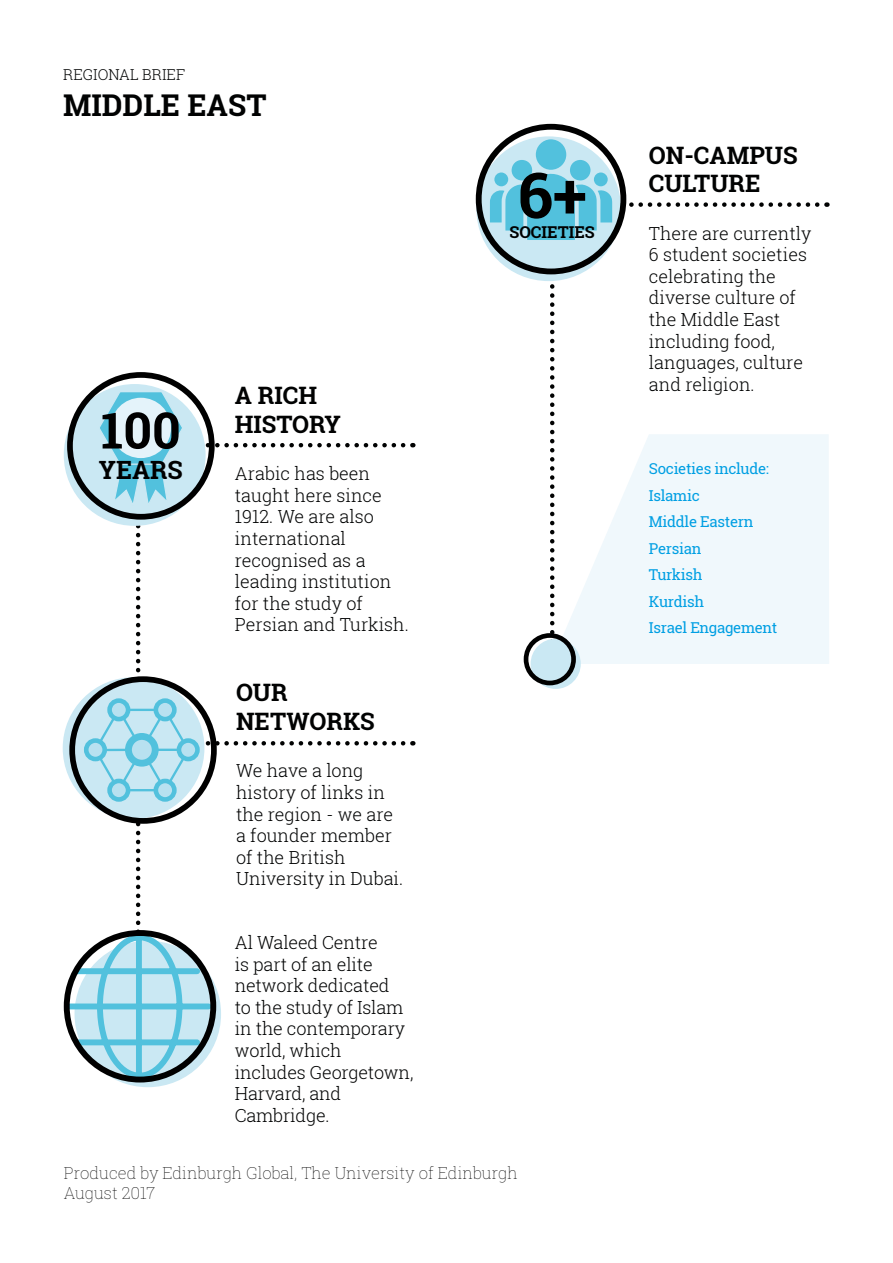
<style>
.page{position:relative;width:893px;height:1263px;background:#fff}
.page>*{position:absolute;margin:0;border:0;box-sizing:border-box;transform-origin:0 0}
.t1{font:700 63px "Roboto Slab";color:#000}
.t2{font:700 50.25px "Roboto Slab";color:#000}
.t3{font:700 30px "Roboto Slab";color:#010202}
.t4{font:700 25.2px "Roboto Slab";color:#000}
.t5{font:700 24px/28.8px "Roboto Slab";color:#010202}
.t6{font:300 18px/21.6px "Roboto Slab";color:#010202}
.t7{font:100 16.5px/19.8px "Roboto Slab";color:#000}
.t8{font:700 16.35px "Roboto Slab";color:#000}
.t9{font:15px/26.5px "Roboto Slab";letter-spacing:-.02em;color:#009fe3}
.t10{font:300 15px "Roboto Slab";color:#010202}
</style>
<div class="page">
<div style="left:579px;top:434px;width:250px;height:230px;background:#f0f8fc"></div>
<div style="left:531px;top:639px;width:50px;height:50px;background:#cae8f3;border-radius:50%"></div>
<div style="left:524px;top:633px;width:52px;height:52px;border:5px solid #000;border-radius:50%"></div>
<svg style="left:64px;top:384px;width:142px;height:142px;background:#b2cdd6"></svg>
<svg style="left:97px;top:390px;width:306px;height:305px"></svg>
<div style="left:111px;top:398px;width:60px;height:60px;background:#e4f3fa;border-radius:50%"></div>
<div style="left:67px;top:372px;width:148px;height:148px;border:6px solid #000;border-radius:50%"></div>
<svg style="left:63px;top:677px;width:141px;height:142px;background:#a1b8c1"></svg>
<div style="left:110px;top:701px;width:18px;height:18px;background:#b8e1f0;border-radius:50%"></div>
<div style="left:107px;top:698px;width:23px;height:23px;border:5px solid #52c1dd;border-radius:50%"></div>
<div style="left:156px;top:701px;width:18px;height:18px;background:#b8e1f0;border-radius:50%"></div>
<div style="left:154px;top:698px;width:23px;height:23px;border:5px solid #52c1dd;border-radius:50%"></div>
<svg style="left:64px;top:707px;width:339px;height:377px"></svg>
<div style="left:64px;top:930px;width:152px;height:152px;border:6px solid #000;border-radius:50%"></div>
<div style="left:476px;top:136px;width:145px;height:145px;background:#cae8f3;border-radius:50%"></div>
<div style="left:476px;top:124px;width:150px;height:150px;border:6px solid #000;border-radius:50%"></div>
<div style="left:536px;top:139px;width:30px;height:31px;background:#52c1dd;border-radius:50%"></div>
<svg style="left:490px;top:172px;width:327px;height:482px"></svg>
<div style="left:511px;top:160px;width:21px;height:21px;background:#52c1dd;border-radius:50%"></div>
<div style="left:570px;top:160px;width:21px;height:21px;background:#52c1dd;border-radius:50%"></div>
<div style="left:594px;top:172px;width:14px;height:14px;background:#52c1dd;border-radius:50%"></div>
<div style="left:494px;top:172px;width:14px;height:14px;background:#52c1dd;border-radius:50%"></div>
<p class="t10" style="left:63px;top:64px;width:123px">REGIONAL BRIEF</p>
<h3 class="t3" style="left:63px;top:84px;width:205px">MIDDLE EAST</h3>
<h2 class="t2" style="left:101px;top:396px;width:81px">100</h2>
<h3 class="t4" style="left:99px;top:452px;width:85px">YEARS</h3>
<h3 class="t5" style="left:235px;top:381px;width:108px">A RICH<br>HISTORY</h3>
<p class="t6" style="left:235px;top:462px;width:175px">Arabic has been taught here since<br>1912. We are also international recognised as a leading institution for the study of<br>Persian and Turkish.</p>
<h3 class="t5" style="left:236px;top:678px;width:140px">OUR<br>NETWORKS</h3>
<p class="t6" style="left:236px;top:760px;width:169px">We have a long history of links in the region - we are a founder member of the British<br>University in Dubai.</p>
<p class="t6" style="left:235px;top:931px;width:180px">Al Waleed Centre<br>is part of an elite network dedicated<br>to the study of Islam in the contemporary world, which includes Georgetown,<br>Harvard, and<br>Cambridge.</p>
<h1 class="t1" style="left:518px;top:152px;width:70px">6+</h1>
<p class="t8" style="left:509px;top:220px;width:87px">SOCIETIES</p>
<p class="t7" style="left:64px;top:1163px;width:455px">Produced by Edinburgh Global, The University of Edinburgh<br>August 2017</p>
<h3 class="t5" style="left:649px;top:140px;width:150px">ON-CAMPUS<br>CULTURE</h3>
<p class="t6" style="left:649px;top:222px;width:164px">There are currently<br>6 student societies celebrating the diverse culture of the Middle East including food, languages, culture and religion.</p>
<p class="t9" style="left:649px;top:455px;width:130px">Societies include:<br>Islamic<br>Middle Eastern<br>Persian<br>Turkish<br>Kurdish<br>Israel Engagement</p>
</div>
